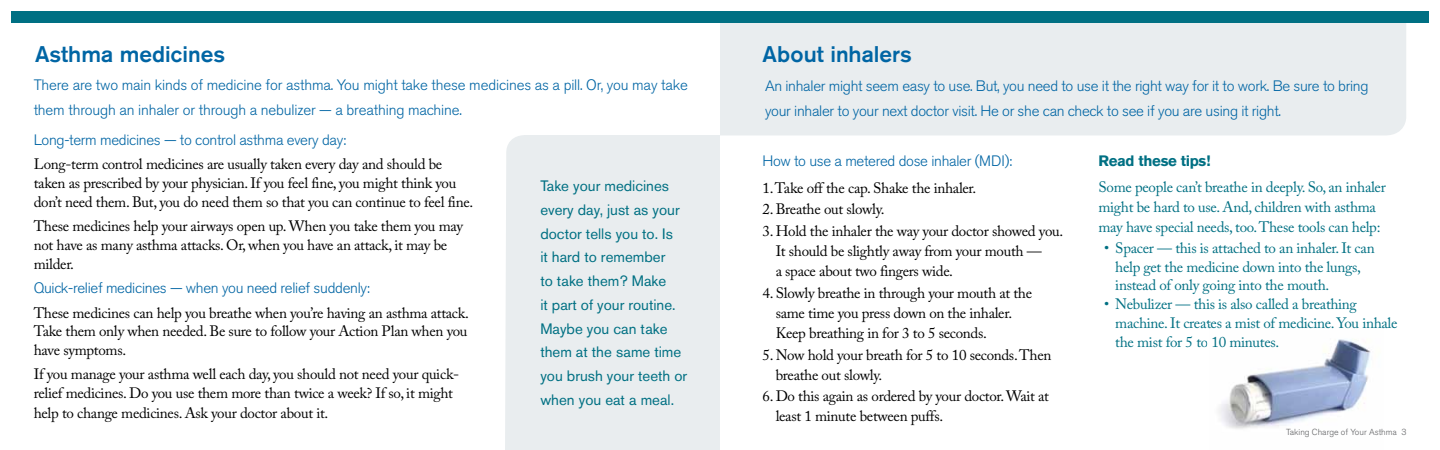
<style>
.page{position:relative;width:1440px;height:450px;background:#fff}
.page>*{position:absolute;margin:0;border:0;box-sizing:border-box;transform-origin:0 0}
.t1{font:500 22.5px "Akzidenz Grotesk BE";color:#0065a4}
.t2{font:15px/20px "Adobe Caslon Pro";letter-spacing:-.02em;color:#000}
.t3{font:15px/18.8px "Adobe Caslon Pro";letter-spacing:-.02em;color:#007083}
.t4{font:300 15px/25px "Akzidenz Grotesk BE";letter-spacing:-.02em;color:#0065a4}
.t5{font:15px/23.8px "Akzidenz Grotesk BE";color:#007083}
.t6{font:300 8.75px "Akzidenz Grotesk BE";color:#636466}
.s1{font-family:"Akzidenz Grotesk BE";font-weight:300;color:#0065a4}
.s2{font-family:"Akzidenz Grotesk BE";font-weight:700}
</style>
<div class="page">
<div style="left:720px;top:22px;width:686px;height:113px;background:#e9edef"></div>
<div style="left:11px;top:11px;width:709px;height:11px;background:#007083"></div>
<div style="left:720px;top:11px;width:709px;height:11px;background:#007083"></div>
<div style="left:505px;top:135px;width:215px;height:315px;background:#e9edef"></div>
<img style="left:1219px;top:339px;width:152px;height:90px">
<p class="t1" style="left:35px;top:40px;width:192px">Asthma medicines</p>
<p class="t4" style="left:34px;top:73px;width:656px">There are two main kinds of medicine for asthma. You might take these medicines as a pill. Or, you may take them through an inhaler or through a nebulizer — a breathing machine.</p>
<p class="t2" style="left:34px;top:128px;width:410px;line-height:24.4px"><span class="s1">Long-term medicines — to control asthma every day:<br></span>Long-term control medicines are usually taken every day and should be</p>
<p class="t2" style="left:34px;top:174px;width:441px;line-height:18.8px">taken as prescribed by your physician. If you feel fine, you might think you don’t need them. But, you do need them so that you can continue to feel fine.</p>
<p class="t2" style="left:34px;top:217px;width:431px;line-height:18.8px">These medicines help your airways open up. When you take them you may not have as many asthma attacks. Or, when you have an attack, it may be milder.</p>
<p class="t2" style="left:34px;top:276px;width:437px;line-height:24.4px"><span class="s1">Quick-relief medicines — when you need relief suddenly:<br></span>These medicines can help you breathe when you’re having an asthma attack.</p>
<p class="t2" style="left:34px;top:322px;width:435px;line-height:18.8px">Take them only when needed. Be sure to follow your Action Plan when you have symptoms.</p>
<p class="t2" style="left:34px;top:365px;width:427px;line-height:19.4px">If you manage your asthma well each day, you should not need your quick&shy;relief medicines. Do you use them more than twice a week? If so, it might help to change medicines. Ask your doctor about it.</p>
<p class="t5" style="left:540px;top:174px;width:148px">Take your medicines every day, just as your doctor tells you to. Is<br>it hard to remember<br>to take them? Make<br>it part of your routine.<br>Maybe you can take them at the same time you brush your teeth or when you eat a meal.</p>
<p class="t1" style="left:762px;top:40px;width:151px">About inhalers</p>
<p class="t4" style="left:765px;top:73px;width:605px">An inhaler might seem easy to use. But, you need to use it the right way for it to work. Be sure to bring your inhaler to your next doctor visit. He or she can check to see if you are using it right.</p>
<p class="t4" style="left:762px;top:149px;width:251px">How to use a metered dose inhaler (MDI):</p>
<p class="t2" style="left:762px;top:177px;width:215px">1. Take off the cap. Shake the inhaler.</p>
<p class="t2" style="left:762px;top:199px;width:124px">2. Breathe out slowly.</p>
<p class="t2" style="left:776px;top:221px;width:289px;text-indent:-13px">3. Hold the inhaler the way your doctor showed you.<br>It should be slightly away from your mouth —<br>a space about two fingers wide.</p>
<p class="t2" style="left:776px;top:283px;width:258px;text-indent:-13px">4. Slowly breathe in through your mouth at the same time you press down on the inhaler.<br>Keep breathing in for 3 to 5 seconds.</p>
<p class="t2" style="left:776px;top:344px;width:277px;text-indent:-13px">5. Now hold your breath for 5 to 10 seconds. Then breathe out slowly.</p>
<p class="t2" style="left:776px;top:386px;width:275px;text-indent:-13px">6. Do this again as ordered by your doctor. Wait at least 1 minute between puffs.</p>
<p class="t3" style="left:1098px;top:148px;width:289px;line-height:26.2px"><span class="s2">Read these tips!<br></span>Some people can’t breathe in deeply. So, an inhaler</p>
<p class="t3" style="left:1098px;top:197px;width:284px;line-height:20px">might be hard to use. And, children with asthma may have special needs, too. These tools can help:</p>
<p class="t3" style="left:1115px;top:238px;width:261px;text-indent:-11px">• Spacer — this is attached to an inhaler. It can help get the medicine down into the lungs, instead of only going into the mouth.</p>
<p class="t3" style="left:1115px;top:295px;width:284px;text-indent:-11px">• Nebulizer — this is also called a breathing machine. It creates a mist of medicine. You inhale the mist for 5 to 10 minutes.</p>
<p class="t6" style="left:1286px;top:427px;width:122px">Taking Charge of Your Asthma 3</p>
</div>
